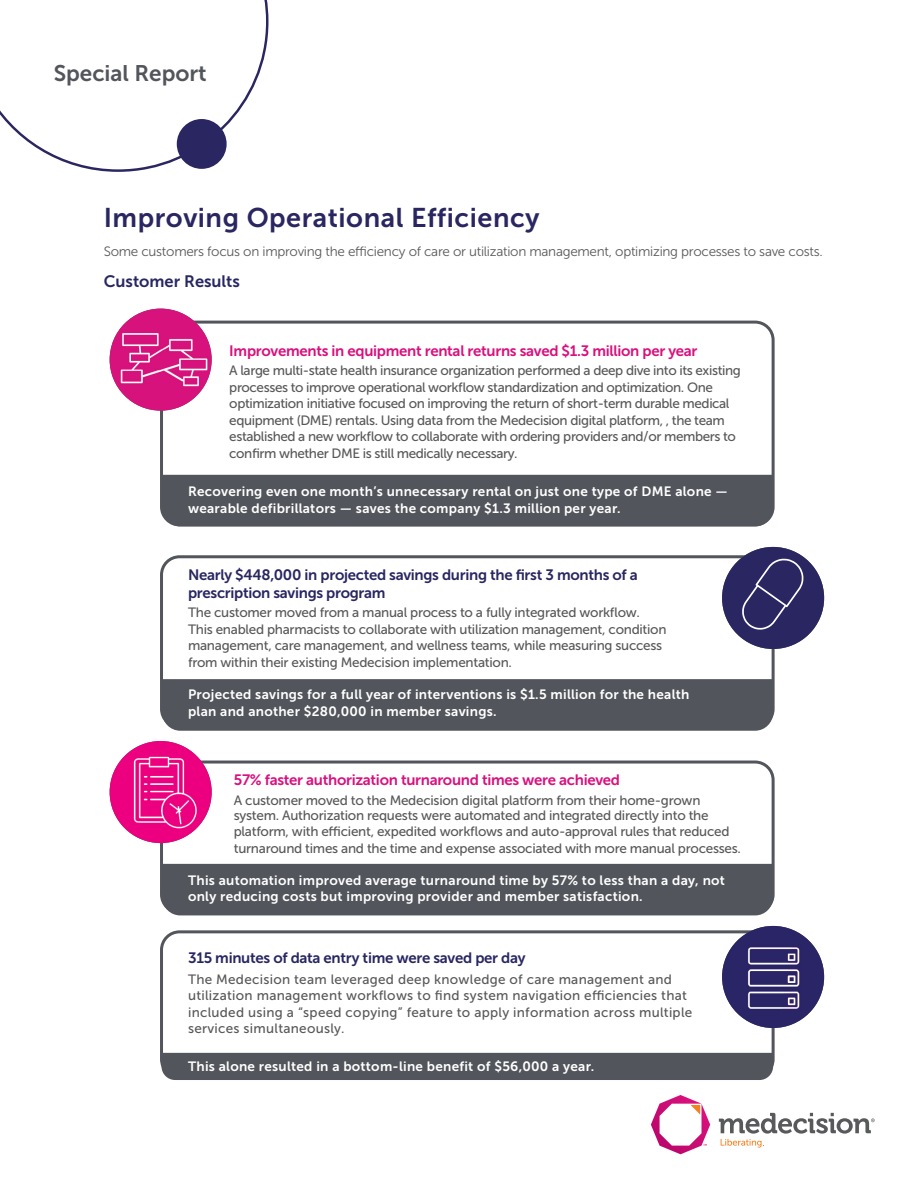
<style>
.page{position:relative;width:918px;height:1188px;background:#fff}
.page>*{position:absolute;margin:0;border:0;box-sizing:border-box;transform-origin:0 0}
.t1{font:27px "Museo Sans 700";letter-spacing:.02em;color:#292661}
.t2{font:22.5px "Museo Sans 700";color:#52555b}
.t3{font:16.5px "Museo Sans 700";color:#282762}
.t4{font:15px "Museo Sans 700";letter-spacing:-.02em;color:#d9107d}
.t5{font:15px/18px "Museo Sans 700";letter-spacing:-.02em;color:#292661}
.t6{font:15px "Museo Sans 700";letter-spacing:-.02em;color:#282762}
.t7{font:13.5px/16.5px "Museo Sans 500";letter-spacing:-.02em;color:#58585a}
.t8{font:13.5px/16.5px "Museo Sans 700";letter-spacing:.02em;color:#fff}
.t9{font:13.5px/16.5px "Museo Sans 500";letter-spacing:.02em;color:#58585a}
.t10{font:13.5px "Museo Sans 300";letter-spacing:-.02em;color:#58585a}
</style>
<div class="page">
<div style="left:160px;top:321px;width:615px;height:205px;border:3px solid #52555b;border-radius:18px"></div>
<div style="left:160px;top:761px;width:615px;height:153px;border:3px solid #52555b;border-radius:18px"></div>
<div style="left:160px;top:555px;width:615px;height:173px;border:3px solid #52555b;border-radius:18px"></div>
<div style="left:160px;top:930px;width:615px;height:149px;border:3px solid #52555b;border-radius:18px"></div>
<svg style="left:722px;top:547px;width:102px;height:102px"></svg>
<img style="left:722px;top:926px;width:102px;height:102px;border-radius:51px">
<div style="left:162px;top:679px;width:611px;height:52px;background:#52555b"></div>
<div style="left:162px;top:475px;width:611px;height:51px;background:#52555b"></div>
<div style="left:162px;top:864px;width:611px;height:51px;background:#52555b"></div>
<div style="left:162px;top:1053px;width:611px;height:27px;background:#52555b"></div>
<img style="left:110px;top:309px;width:102px;height:102px;border-radius:51px">
<img style="left:110px;top:741px;width:102px;height:102px;border-radius:51px">
<svg style="left:0;top:0;width:269px;height:172px"></svg>
<div style="left:177px;top:119px;width:50px;height:50px;background:#292661;border-radius:50%"></div>
<svg style="left:651px;top:1095px;width:59px;height:59px"></svg>
<svg style="left:719px;top:1113px;width:156px;height:35px"></svg>
<h2 class="t2" style="left:54px;top:61px;width:155px">Special Report</h2>
<h1 class="t1" style="left:104px;top:203px;width:437px">Improving Operational Efficiency</h1>
<p class="t10" style="left:104px;top:244px;width:721px">Some customers focus on improving the efficiency of care or utilization management, optimizing processes to save costs.</p>
<p class="t3" style="left:104px;top:272px;width:138px">Customer Results</p>
<p class="t4" style="left:229px;top:342px;width:470px">Improvements in equipment rental returns saved $1.3 million per year</p>
<p class="t7" style="left:229px;top:362px;width:513px">A large multi-state health insurance organization performed a deep dive into its existing processes to improve operational workflow standardization and optimization. One optimization initiative focused on improving the return of short-term durable medical equipment (DME) rentals. Using data from the Medecision digital platform, , the team established a new workflow to collaborate with ordering providers and/or members to confirm whether DME is still medically necessary.</p>
<p class="t8" style="left:188px;top:484px;width:541px">Recovering even one month’s unnecessary rental on just one type of DME alone — wearable defibrillators — saves the company $1.3 million per year.</p>
<p class="t5" style="left:188px;top:566px;width:451px">Nearly $448,000 in projected savings during the first 3 months of a prescription savings program</p>
<p class="t7" style="left:188px;top:604px;width:480px">The customer moved from a manual process to a fully integrated workflow.<br>This enabled pharmacists to collaborate with utilization management, condition management, care management, and wellness teams, while measuring success from within their existing Medecision implementation.</p>
<p class="t8" style="left:188px;top:686px;width:503px">Projected savings for a full year of interventions is $1.5 million for the health plan and another $280,000 in member savings.</p>
<p class="t4" style="left:234px;top:771px;width:388px">57% faster authorization turnaround times were achieved</p>
<p class="t7" style="left:234px;top:792px;width:509px;line-height:16px">A customer moved to the Medecision digital platform from their home-grown system. Authorization requests were automated and integrated directly into the platform, with efficient, expedited workflows and auto-approval rules that reduced turnaround times and the time and expense associated with more manual processes.</p>
<p class="t8" style="left:188px;top:872px;width:538px">This automation improved average turnaround time by 57% to less than a day, not only reducing costs but improving provider and member satisfaction.</p>
<p class="t6" style="left:188px;top:949px;width:339px">315 minutes of data entry time were saved per day</p>
<p class="t9" style="left:188px;top:971px;width:506px">The Medecision team leveraged deep knowledge of care management and utilization management workflows to find system navigation efficiencies that included using a “speed copying” feature to apply information across multiple services simultaneously.</p>
<p class="t8" style="left:188px;top:1058px;width:408px">This alone resulted in a bottom-line benefit of $56,000 a year.</p>
</div>
